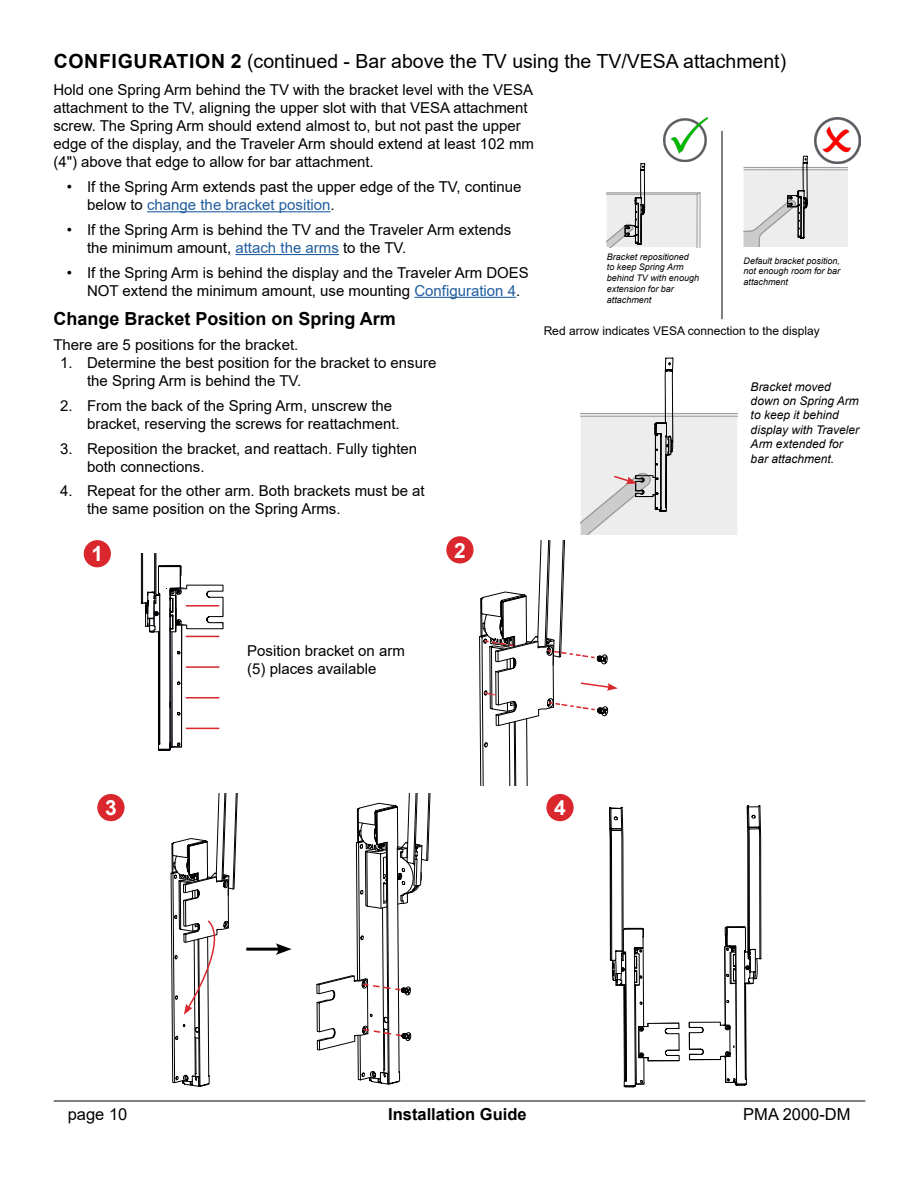
<style>
.page{position:relative;width:918px;height:1188px;background:#fff}
.page>*{position:absolute;margin:0;border:0;box-sizing:border-box;transform-origin:0 0}
.Heading_Centr_14pt{font:700 21px "Arial";color:#fff}
.Heading__1__13pt_Bold{font:19.5px "Arial";color:#000}
.Heading__2__12pt_Bold{font:700 18px "Arial";color:#000}
.t1{font:700 16.5px "Arial";color:#000}
.t2{font:16.5px "Arial";color:#000}
.Body_Text_10_pt_Not_Just{font:15px/18px "Arial";color:#000}
.Callout_8pt_L{font:italic 12px/14.4px "Arial";color:#000}
.Callout_8pt_C{font:12px "Arial";color:#000}
.Callout_6pt_Ital_L{font:italic 9px/10.8px "Arial";color:#000;text-align:justify}
.s1{font-weight:700}
.s2{color:#215e9e}
</style>
<div class="page">
<hr style="left:54px;top:1101px;width:811px;height:1px;background:#000">
<svg style="left:141px;top:554px;width:83px;height:197px"></svg>
<hr style="left:186px;top:605px;width:33px;height:2px;background:#d9272d">
<hr style="left:186px;top:636px;width:33px;height:1px;background:#d9272d">
<hr style="left:186px;top:666px;width:33px;height:2px;background:#d9272d">
<hr style="left:186px;top:697px;width:33px;height:1px;background:#d9272d">
<hr style="left:186px;top:728px;width:33px;height:1px;background:#d9272d">
<hr style="left:721px;top:131px;width:2px;height:188px;background:#55575a">
<div style="left:97px;top:794px;width:28px;height:27px;background:#d9272d;border-radius:50%"></div>
<div style="left:546px;top:794px;width:28px;height:27px;background:#d9272d;border-radius:50%"></div>
<hr style="left:246px;top:948px;width:35px;height:3px;background:#000">
<svg style="left:276px;top:943px;width:16px;height:12px"></svg>
<svg style="left:609px;top:806px;width:71px;height:281px"></svg>
<svg style="left:689px;top:806px;width:72px;height:280px"></svg>
<svg style="left:171px;top:794px;width:83px;height:293px"></svg>
<svg style="left:316px;top:794px;width:115px;height:291px"></svg>
<svg style="left:744px;top:156px;width:104px;height:91px"></svg>
<svg style="left:607px;top:163px;width:93px;height:84px"></svg>
<div style="left:446px;top:536px;width:28px;height:27px;background:#d9272d;border-radius:50%"></div>
<div style="left:84px;top:540px;width:27px;height:27px;background:#d9272d;border-radius:50%"></div>
<hr style="left:147px;top:211px;width:184px;height:1px;background:#215e9e">
<hr style="left:235px;top:254px;width:104px;height:1px;background:#215e9e">
<hr style="left:414px;top:297px;width:102px;height:1px;background:#215e9e">
<img style="left:664px;top:118px;width:43px;height:43px">
<img style="left:815px;top:118px;width:45px;height:45px">
<svg style="left:479px;top:358px;width:258px;height:428px"></svg>
<h1 class="Heading__1__13pt_Bold" style="left:54px;top:48px;width:734px"><span class="s1">CONFIGURATION 2</span> (continued - Bar above the TV using the TV/VESA attachment)</h1>
<p class="Body_Text_10_pt_Not_Just" style="left:53px;top:81px;width:482px">Hold one Spring Arm behind the TV with the bracket level with the VESA attachment to the TV, aligning the upper slot with that VESA attachment screw. The Spring Arm should extend almost to, but not past the upper edge of the display, and the Traveler Arm should extend at least 102 mm (4") above that edge to allow for bar attachment.</p>
<p class="Body_Text_10_pt_Not_Just" style="left:87px;top:178px;width:436px;text-indent:-20px">• If the Spring Arm extends past the upper edge of the TV, continue below to <span class="s2">change the bracket position</span>.</p>
<p class="Body_Text_10_pt_Not_Just" style="left:87px;top:221px;width:426px;text-indent:-20px">• If the Spring Arm is behind the TV and the Traveler Arm extends the minimum amount, <span class="s2">attach the arms</span> to the TV.</p>
<p class="Body_Text_10_pt_Not_Just" style="left:87px;top:263px;width:443px;text-indent:-20px">• If the Spring Arm is behind the display and the Traveler Arm DOES<br>NOT extend the minimum amount, use mounting <span class="s2">Configuration 4</span>.</p>
<h2 class="Heading__2__12pt_Bold" style="left:53px;top:306px;width:344px">Change Bracket Position on Spring Arm</h2>
<p class="Body_Text_10_pt_Not_Just" style="left:53px;top:336px;width:247px">There are 5 positions for the bracket.</p>
<p class="Body_Text_10_pt_Not_Just" style="left:87px;top:354px;width:351px;text-indent:-27px">1. Determine the best position for the bracket to ensure the Spring Arm is behind the TV.</p>
<p class="Body_Text_10_pt_Not_Just" style="left:87px;top:397px;width:314px;text-indent:-27px">2. From the back of the Spring Arm, unscrew the bracket, reserving the screws for reattachment.</p>
<p class="Body_Text_10_pt_Not_Just" style="left:87px;top:439px;width:332px;text-indent:-27px">3. Reposition the bracket, and reattach. Fully tighten both connections.</p>
<p class="Body_Text_10_pt_Not_Just" style="left:87px;top:482px;width:339px;text-indent:-27px">4. Repeat for the other arm. Both brackets must be at the same position on the Spring Arms.</p>
<p class="Heading_Centr_14pt" style="left:91px;top:539px;width:13px">1</p>
<p class="Heading_Centr_14pt" style="left:454px;top:535px;width:13px">2</p>
<p class="Callout_6pt_Ital_L" style="left:607px;top:251px;width:94px;text-align:left">Bracket repositioned<br>to keep Spring Arm behind TV with enough extension for bar attachment</p>
<p class="Callout_6pt_Ital_L" style="left:744px;top:255px;width:98px">Default bracket position, not enough room for bar attachment</p>
<p class="Callout_8pt_C" style="left:544px;top:323px;width:278px">Red arrow indicates VESA connection to the display</p>
<p class="Callout_8pt_L" style="left:751px;top:379px;width:110px">Bracket moved down on Spring Arm to keep it behind display with Traveler<br>Arm extended for bar attachment.</p>
<p class="Body_Text_10_pt_Not_Just" style="left:247px;top:642px;width:159px">Position bracket on arm</p>
<p class="Body_Text_10_pt_Not_Just" style="left:247px;top:660px;width:131px">(5) places available</p>
<p class="Heading_Centr_14pt" style="left:105px;top:793px;width:13px">3</p>
<p class="Heading_Centr_14pt" style="left:554px;top:793px;width:13px">4</p>
<p class="t2" style="left:68px;top:1102px;width:61px">page 10</p>
<p class="t1" style="left:388px;top:1102px;width:140px">Installation Guide</p>
<p class="t2" style="left:743px;top:1102px;width:109px">PMA 2000-DM</p>
</div>
